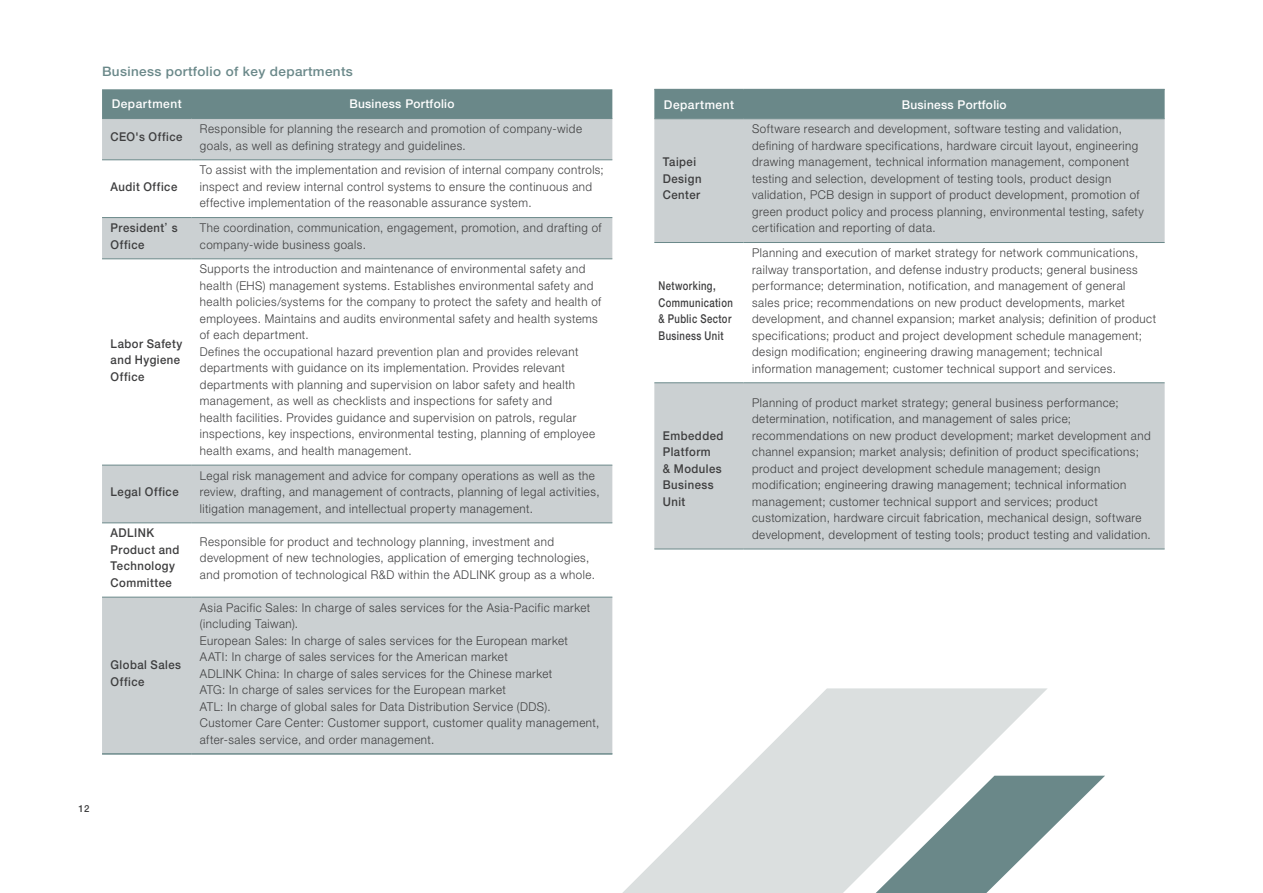
<style>
.page{position:relative;width:1263px;height:893px;background:#fff}
.page>*{position:absolute;margin:0;border:0;box-sizing:border-box;transform-origin:0 0}
.ch2__內文小標{font:500 13.05px "Helvetica Neue";letter-spacing:.03em;color:#6a8889}
.t1{font:300 12.15px/16.5px "Helvetica Neue";letter-spacing:.045em;color:#3e3e3f;scale:.95 1}
.ch0__內文小標{font:500 12.15px/16.5px "Helvetica Neue";letter-spacing:.04em;color:#3e3e3f;scale:.93 1}
.ch0__內文小標-2{font:500 12.15px/16.5px "Helvetica Neue";letter-spacing:.04em;color:#3e3e3f;scale:.78 1}
.ch0__內文小標-3{font:500 12.15px "Helvetica Neue";letter-spacing:.025em;color:#fff}
.ch0__內文小標-4{font:500 12.15px "Helvetica Neue";letter-spacing:.045em;color:#fff}
.t2{font:500 9.75px "Helvetica Neue";color:#3e3e3f}
.s1{font-family:"DF Hei Std W7";font-weight:400;font-size:11.25px}
</style>
<div class="page">
<div style="left:102px;top:89px;width:510px;height:29px;background:#6a8889"></div>
<svg style="left:102px;top:119px;width:510px;height:634px"></svg>
<hr style="left:102px;top:118px;width:89px;height:1px;background:#6a8889">
<hr style="left:191px;top:118px;width:421px;height:1px;background:#6a8889">
<hr style="left:102px;top:159px;width:89px;height:1px;background:#6a8889">
<hr style="left:191px;top:159px;width:421px;height:1px;background:#6a8889">
<hr style="left:102px;top:217px;width:89px;height:1px;background:#6a8889">
<hr style="left:191px;top:217px;width:421px;height:1px;background:#6a8889">
<hr style="left:102px;top:258px;width:89px;height:1px;background:#6a8889">
<hr style="left:191px;top:258px;width:421px;height:1px;background:#6a8889">
<hr style="left:102px;top:465px;width:89px;height:1px;background:#6a8889">
<hr style="left:191px;top:465px;width:421px;height:1px;background:#6a8889">
<hr style="left:102px;top:522px;width:89px;height:1px;background:#6a8889">
<hr style="left:191px;top:522px;width:421px;height:1px;background:#6a8889">
<hr style="left:102px;top:597px;width:89px;height:1px;background:#6a8889">
<hr style="left:191px;top:597px;width:421px;height:1px;background:#6a8889">
<hr style="left:102px;top:753px;width:89px;height:1px;background:#6a8889">
<hr style="left:102px;top:754px;width:89px;height:1px;background:#6a8889">
<hr style="left:191px;top:753px;width:421px;height:1px;background:#6a8889">
<hr style="left:191px;top:754px;width:421px;height:1px;background:#6a8889">
<div style="left:654px;top:90px;width:511px;height:28px;background:#6a8889"></div>
<div style="left:654px;top:119px;width:511px;height:430px;background:#cbd0d2"></div>
<svg style="left:654px;top:243px;width:511px;height:139px"></svg>
<hr style="left:654px;top:118px;width:90px;height:1px;background:#6a8889">
<hr style="left:744px;top:118px;width:421px;height:1px;background:#6a8889">
<hr style="left:654px;top:242px;width:90px;height:1px;background:#6a8889">
<hr style="left:744px;top:242px;width:421px;height:1px;background:#6a8889">
<hr style="left:654px;top:89px;width:90px;height:1px;background:#6a8889">
<hr style="left:744px;top:89px;width:421px;height:1px;background:#6a8889">
<hr style="left:654px;top:382px;width:90px;height:1px;background:#6a8889">
<hr style="left:744px;top:382px;width:421px;height:1px;background:#6a8889">
<hr style="left:654px;top:549px;width:90px;height:1px;background:#6a8889">
<hr style="left:744px;top:549px;width:421px;height:1px;background:#6a8889">
<svg style="left:622px;top:688px;width:426px;height:205px;fill:#dbdfdf"></svg>
<svg style="left:876px;top:776px;width:229px;height:117px"></svg>
<p class="ch2__內文小標" style="left:102px;top:64px;width:252px">Business portfolio of key departments</p>
<p class="ch0__內文小標-4" style="left:112px;top:97px;width:72px">Department</p>
<p class="ch0__內文小標-3" style="left:349px;top:97px;width:107px">Business Portfolio</p>
<p class="ch0__內文小標" style="left:111px;top:129px;width:79px">CEO's Office</p>
<p class="t1" style="left:200px;top:120px;width:404px">Responsible for planning the research and promotion of company-wide goals, as well as defining strategy and guidelines.</p>
<p class="ch0__內文小標" style="left:111px;top:178px;width:73px">Audit Office</p>
<p class="t1" style="left:200px;top:161px;width:427px">To assist with the implementation and revision of internal company controls; inspect and review internal control systems to ensure the continuous and effective implementation of the reasonable assurance system.</p>
<p class="ch0__內文小標" style="left:111px;top:219px;width:74px">President<span class="s1">’</span>s<br>Office</p>
<p class="t1" style="left:200px;top:219px;width:424px">The coordination, communication, engagement, promotion, and drafting of company-wide business goals.</p>
<p class="ch0__內文小標" style="left:111px;top:335px;width:79px">Labor Safety and Hygiene<br>Office</p>
<p class="ch0__內文小標" style="left:111px;top:483px;width:75px">Legal Office</p>
<p class="t1" style="left:200px;top:261px;width:424px">Supports the introduction and maintenance of environmental safety and health (EHS) management systems. Establishes environmental safety and health policies/systems for the company to protect the safety and health of employees. Maintains and audits environmental safety and health systems of each department.</p>
<p class="t1" style="left:200px;top:343px;width:418px">Defines the occupational hazard prevention plan and provides relevant departments with guidance on its implementation. Provides relevant departments with planning and supervision on labor safety and health management, as well as checklists and inspections for safety and<br>health facilities. Provides guidance and supervision on patrols, regular inspections, key inspections, environmental testing, planning of employee health exams, and health management.</p>
<p class="t1" style="left:200px;top:467px;width:422px">Legal risk management and advice for company operations as well as the review, drafting, and management of contracts, planning of legal activities, litigation management, and intellectual property management.</p>
<p class="ch0__內文小標" style="left:111px;top:525px;width:76px">ADLINK<br>Product and<br>Technology<br>Committee</p>
<p class="t1" style="left:200px;top:533px;width:417px">Responsible for product and technology planning, investment and development of new technologies, application of emerging technologies, and promotion of technological R&amp;D within the ADLINK group as a whole.</p>
<p class="ch0__內文小標" style="left:111px;top:657px;width:77px">Global Sales<br>Office</p>
<p class="t1" style="left:200px;top:599px;width:412px">Asia Pacific Sales: In charge of sales services for the Asia-Pacific market (including Taiwan).</p>
<p class="t1" style="left:200px;top:632px;width:389px">European Sales: In charge of sales services for the European market</p>
<p class="t1" style="left:200px;top:648px;width:326px">AATI: In charge of sales services for the American market</p>
<p class="t1" style="left:200px;top:665px;width:372px">ADLINK China: In charge of sales services for the Chinese market</p>
<p class="t1" style="left:200px;top:681px;width:324px">ATG: In charge of sales services for the European market</p>
<p class="t1" style="left:200px;top:698px;width:371px">ATL: In charge of global sales for Data Distribution Service (DDS).</p>
<p class="t1" style="left:200px;top:714px;width:422px">Customer Care Center: Customer support, customer quality management, after-sales service, and order management.</p>
<p class="t2" style="left:78px;top:802px;width:12px">12</p>
<p class="ch0__內文小標-4" style="left:664px;top:97px;width:72px">Department</p>
<p class="ch0__內文小標-3" style="left:902px;top:97px;width:107px">Business Portfolio</p>
<p class="ch0__內文小標" style="left:663px;top:154px;width:43px">Taipei<br>Design<br>Center</p>
<p class="ch0__內文小標-2" style="left:659px;top:277px;width:97px">Networking,<br>Communication &amp; Public Sector<br>Business Unit</p>
<p class="ch0__內文小標" style="left:663px;top:427px;width:67px">Embedded<br>Platform<br>&amp; Modules<br>Business<br>Unit</p>
<p class="t1" style="left:752px;top:120px;width:414px">Software research and development, software testing and validation, defining of hardware specifications, hardware circuit layout, engineering drawing management, technical information management, component testing and selection, development of testing tools, product design validation, PCB design in support of product development, promotion of green product policy and process planning, environmental testing, safety certification and reporting of data.</p>
<p class="t1" style="left:752px;top:244px;width:427px">Planning and execution of market strategy for network communications, railway transportation, and defense industry products; general business performance; determination, notification, and management of general<br>sales price; recommendations on new product developments, market development, and channel expansion; market analysis; definition of product specifications; product and project development schedule management; design modification; engineering drawing management; technical information management; customer technical support and services.</p>
<p class="t1" style="left:752px;top:394px;width:421px">Planning of product market strategy; general business performance; determination, notification, and management of sales price; recommendations on new product development; market development and channel expansion; market analysis; definition of product specifications; product and project development schedule management; design modification; engineering drawing management; technical information management; customer technical support and services; product customization, hardware circuit fabrication, mechanical design, software development, development of testing tools; product testing and validation.</p>
</div>
